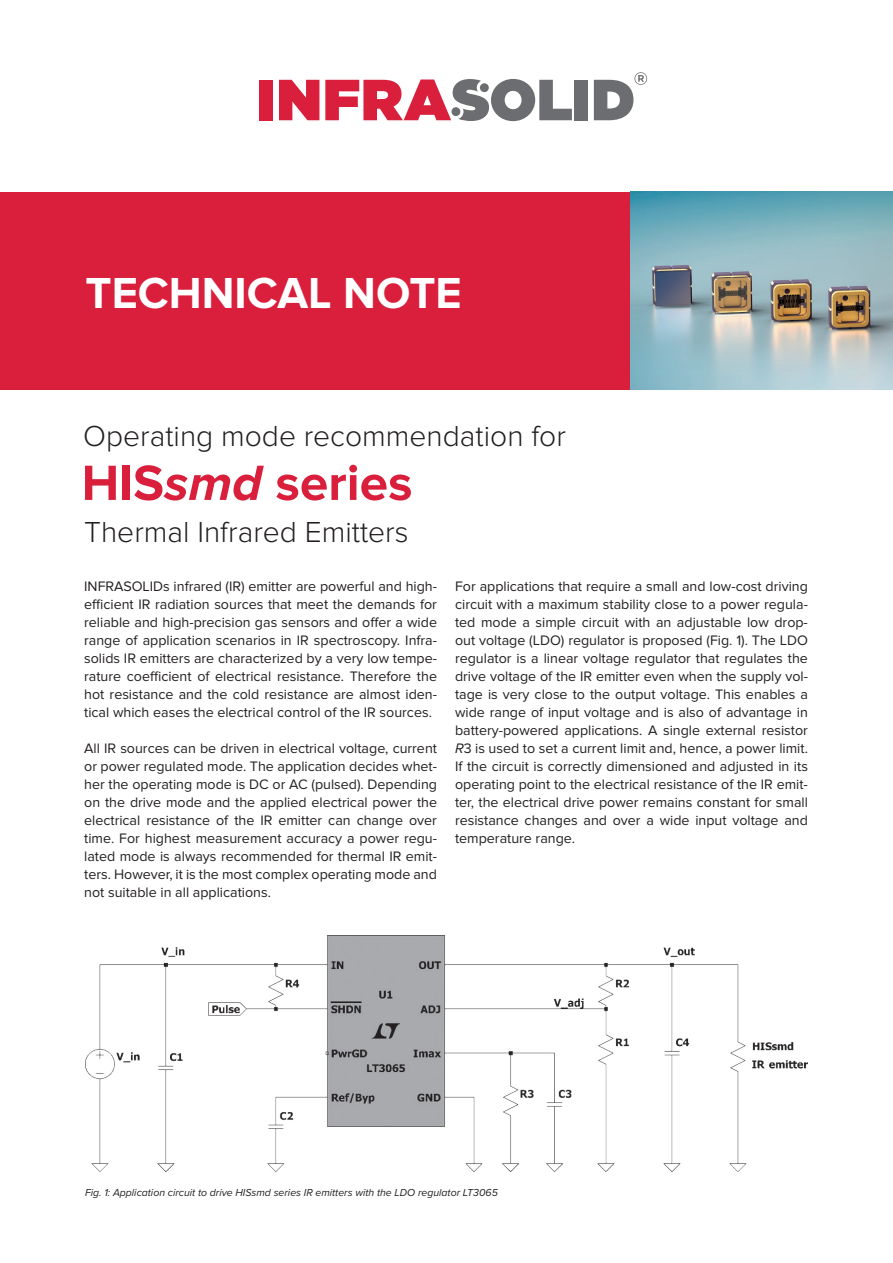
<style>
.page{position:relative;width:893px;height:1263px;background:#fff}
.page>*{position:absolute;margin:0;border:0;box-sizing:border-box;transform-origin:0 0}
.t1{font:700 51.3px "Proxima Nova";color:#da1f3d}
.t2{font:700 45px "Proxima Nova";color:#fff}
.t3{font:300 30px "Proxima Nova";color:#231f20}
.t4{font:14.25px/18px "Proxima Nova";color:#231f20;text-align:justify}
.t5{font:italic 10.5px "Proxima Nova";color:#231f20}
.s1{font-style:italic}
</style>
<div class="page">
<div style="left:0;top:192px;width:893px;height:197px;background:#da1f3d"></div>
<img style="left:630px;top:192px;width:263px;height:197px">
<div style="left:260px;top:80px;width:13px;height:40px;background:#da1f3d"></div>
<svg style="left:279px;top:80px;width:40px;height:40px;background:#e0435c"></svg>
<div style="left:574px;top:80px;width:14px;height:40px;background:#6c6d70"></div>
<svg style="left:325px;top:79px;width:247px;height:42px"></svg>
<svg style="left:594px;top:72px;width:53px;height:48px"></svg>
<img style="left:85px;top:935px;width:723px;height:237px">
<h2 class="t2" style="left:85px;top:267px;width:378px">TECHNICAL NOTE</h2>
<h3 class="t3" style="left:83px;top:419px;width:484px">Operating mode recommendation for</h3>
<h1 class="t1" style="left:82px;top:453px;width:332px">HIS<span class="s1">smd</span> series</h1>
<h3 class="t3" style="left:84px;top:514px;width:326px">Thermal Infrared Emitters</h3>
<p class="t4" style="left:84px;top:577px;width:354px">INFRASOLIDs infrared (IR) emitter are powerful and high&shy;efficient IR radiation sources that meet the demands for reliable and high-precision gas sensors and offer a wide range of application scenarios in IR spectroscopy. Infra&shy;solids IR emitters are characterized by a very low tempe&shy;rature coefficient of electrical resistance. Therefore the hot resistance and the cold resistance are almost iden&shy;tical which eases the electrical control of the IR sources.</p>
<p class="t4" style="left:84px;top:739px;width:354px">All IR sources can be driven in electrical voltage, current or power regulated mode. The application decides whet&shy;her the operating mode is DC or AC (pulsed). Depending on the drive mode and the applied electrical power the electrical resistance of the IR emitter can change over time. For highest measurement accuracy a power regu&shy;lated mode is always recommended for thermal IR emit&shy;ters. However, it is the most complex operating mode and not suitable in all applications.</p>
<p class="t4" style="left:455px;top:577px;width:354px">For applications that require a small and low-cost driving circuit with a maximum stability close to a power regula&shy;ted mode a simple circuit with an adjustable low drop&shy;out voltage (LDO) regulator is proposed (Fig. 1). The LDO regulator is a linear voltage regulator that regulates the drive voltage of the IR emitter even when the supply vol&shy;tage is very close to the output voltage. This enables a wide range of input voltage and is also of advantage in battery-powered applications. A single external resistor <span class="s1">R</span>3 is used to set a current limit and, hence, a power limit.<br>If the circuit is correctly dimensioned and adjusted in its operating point to the electrical resistance of the IR emit&shy;ter, the electrical drive power remains constant for small resistance changes and over a wide input voltage and temperature range.</p>
<p class="t5" style="left:85px;top:1184px;width:414px">Fig. 1: Application circuit to drive HISsmd series IR emitters with the LDO regulator LT3065</p>
</div>
